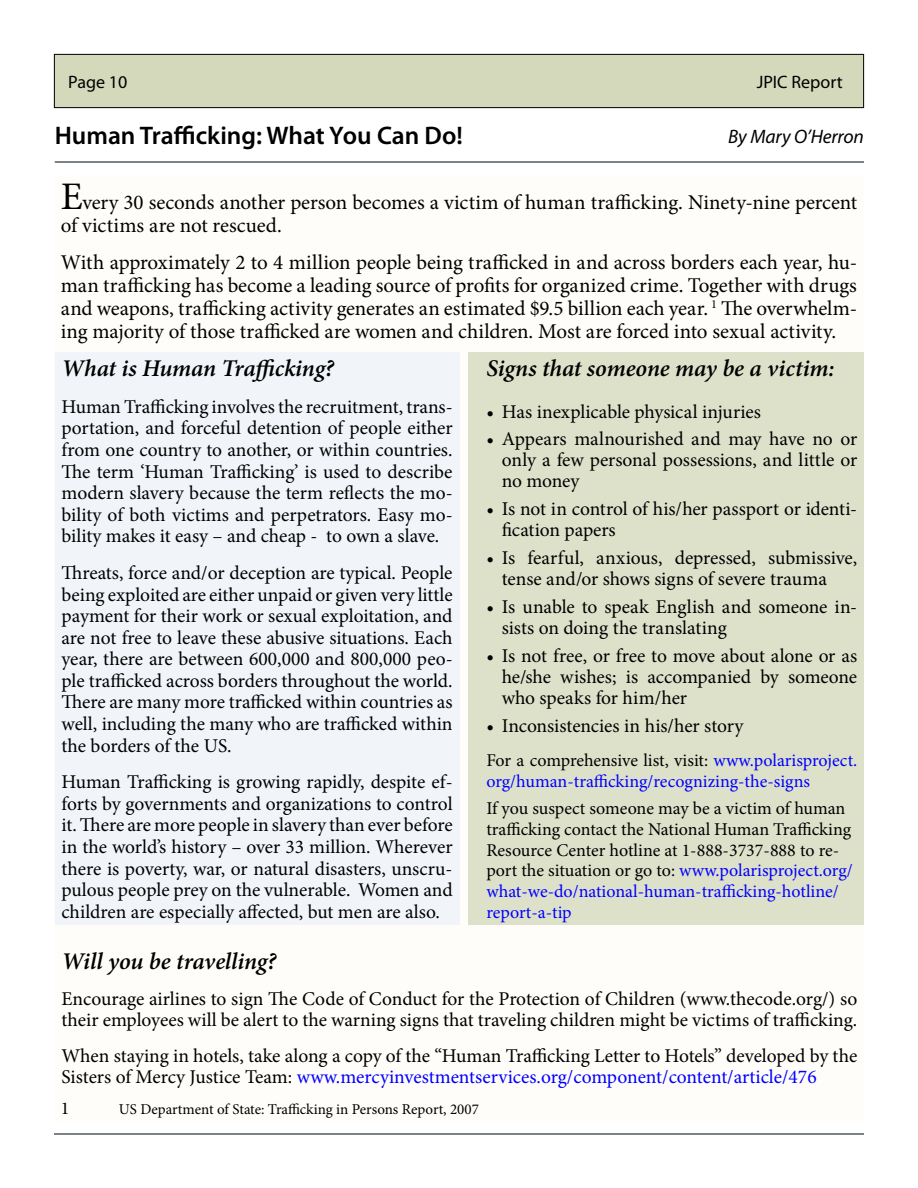
<style>
.page{position:relative;width:918px;height:1188px;background:#fff}
.page>*{position:absolute;margin:0;border:0;box-sizing:border-box;transform-origin:0 0}
.t1{font:600 25.5px "Myriad Pro";color:#000}
.t2{font:italic 600 24px "Minion Pro";letter-spacing:-.005em;color:#000}
.t3{font:21px/22.8px "Minion Pro";color:#000}
.t4{font:19.5px/21.6px "Minion Pro";letter-spacing:-.005em;color:#000;text-align:justify}
.t5{font:italic 19.5px "Myriad Pro";letter-spacing:-.01em;color:#000}
.t6{font:18px/20.7px "Minion Pro";letter-spacing:-.005em;color:#000}
.t7{font:18px/20.7px "Minion Pro";letter-spacing:-.005em;color:#00f}
.t8{font:18px "Myriad Pro";color:#000}
.t9{font:15px "Minion Pro";color:#000}
.s1{font-size:39px}
.s2{color:#000}
.s3{color:#00f}
</style>
<div class="page">
<div style="left:54px;top:54px;width:810px;height:54px;background:#d5d9bb"></div>
<div style="left:54px;top:54px;width:810px;height:54px;border:1px solid #000"></div>
<hr style="left:55px;top:161px;width:809px;height:2px;background:#17252d">
<hr style="left:54px;top:1133px;width:810px;height:2px;background:#17252d">
<div style="left:54px;top:176px;width:810px;height:944px;background:#fffdfa"></div>
<div style="left:468px;top:352px;width:396px;height:572px;background:#dee1ca"></div>
<div style="left:55px;top:352px;width:404px;height:572px;background:#f1f5f9"></div>
<p class="t8" style="left:68px;top:71px;width:61px">Page 10</p>
<p class="t8" style="left:757px;top:71px;width:87px">JPIC Report</p>
<h1 class="t1" style="left:55px;top:119px;width:410px">Human Trafficking: What You Can Do!</h1>
<p class="t5" style="left:728px;top:124px;width:137px">By Mary O’Herron</p>
<p class="t3" style="left:61px;top:191px;width:798px"><span class="s1">E</span>very 30 seconds another person becomes a victim of human trafficking. Ninety-nine percent of victims are not rescued.</p>
<p class="t3" style="left:61px;top:251px;width:798px;text-align:justify">With approximately 2 to 4 million people being trafficked in and across borders each year, hu&shy;man trafficking has become a leading source of profits for organized crime. Together with drugs and weapons, trafficking activity generates an estimated $9.5 billion each year. <sup>1</sup> The overwhelm&shy;ing majority of those trafficked are women and children. Most are forced into sexual activity.</p>
<p class="t2" style="left:62px;top:352px;width:274px">What is Human Trafficking?</p>
<p class="t4" style="left:62px;top:396px;width:393px">Human Trafficking involves the recruitment, trans&shy;portation, and forceful detention of people either from one country to another, or within countries.<br>The term ‘Human Trafficking’ is used to describe modern slavery because the term reflects the mo&shy;bility of both victims and perpetrators. Easy mo&shy;bility makes it easy – and cheap - to own a slave.</p>
<p class="t4" style="left:62px;top:562px;width:393px">Threats, force and/or deception are typical. People being exploited are either unpaid or given very little payment for their work or sexual exploitation, and are not free to leave these abusive situations. Each year, there are between 600,000 and 800,000 peo&shy;ple trafficked across borders throughout the world.<br>There are many more trafficked within countries as well, including the many who are trafficked within the borders of the US.</p>
<p class="t4" style="left:62px;top:771px;width:393px">Human Trafficking is growing rapidly, despite ef&shy;forts by governments and organizations to control it. There are more people in slavery than ever before in the world’s history – over 33 million. Wherever there is poverty, war, or natural disasters, unscru&shy;pulous people prey on the vulnerable. Women and children are especially affected, but men are also.</p>
<p class="t2" style="left:486px;top:352px;width:350px">Signs that someone may be a victim:</p>
<p class="t4" style="left:486px;top:401px;width:276px">• Has inexplicable physical injuries</p>
<p class="t4" style="left:502px;top:429px;width:357px;line-height:21px;text-indent:-15px">• Appears malnourished and may have no or only a few personal possessions, and little or no money</p>
<p class="t4" style="left:502px;top:499px;width:357px;line-height:21px;text-indent:-15px">• Is not in control of his/her passport or identi&shy;fication papers</p>
<p class="t4" style="left:502px;top:547px;width:357px;line-height:21px;text-indent:-15px">• Is fearful, anxious, depressed, submissive, tense and/or shows signs of severe trauma</p>
<p class="t4" style="left:502px;top:596px;width:357px;line-height:21px;text-indent:-15px">• Is unable to speak English and someone in&shy;sists on doing the translating</p>
<p class="t4" style="left:502px;top:645px;width:357px;line-height:21px;text-indent:-15px">• Is not free, or free to move about alone or as he/she wishes; is accompanied by someone who speaks for him/her</p>
<p class="t4" style="left:486px;top:715px;width:259px">• Inconsistencies in his/her story</p>
<p class="t7" style="left:486px;top:750px;width:372px"><span class="s2">For a comprehensive list, visit:</span> www.polarisproject. org/human-trafficking/recognizing-the-signs</p>
<p class="t6" style="left:486px;top:798px;width:368px">If you suspect someone may be a victim of human trafficking contact the National Human Trafficking Resource Center hotline at 1-888-3737-888 to re&shy;port the situation or go to: <span class="s3">www.polarisproject.org/ what-we-do/national-human-trafficking-hotline/ report-a-tip</span></p>
<p class="t2" style="left:62px;top:945px;width:216px">Will you be travelling?</p>
<p class="t4" style="left:62px;top:989px;width:797px;line-height:21px">Encourage airlines to sign The Code of Conduct for the Protection of Children (www.thecode.org/) so their employees will be alert to the warning signs that traveling children might be victims of trafficking.</p>
<p class="t4" style="left:62px;top:1046px;width:797px;line-height:21px">When staying in hotels, take along a copy of the “Human Trafficking Letter to Hotels” developed by the<br>Sisters of Mercy Justice Team: <span class="s3">www.mercyinvestmentservices.org/component/content/article/476</span></p>
<p class="t6" style="left:61px;top:1098px;width:10px">1</p>
<p class="t9" style="left:119px;top:1099px;width:362px">US Department of State: Trafficking in Persons Report, 2007</p>
</div>
